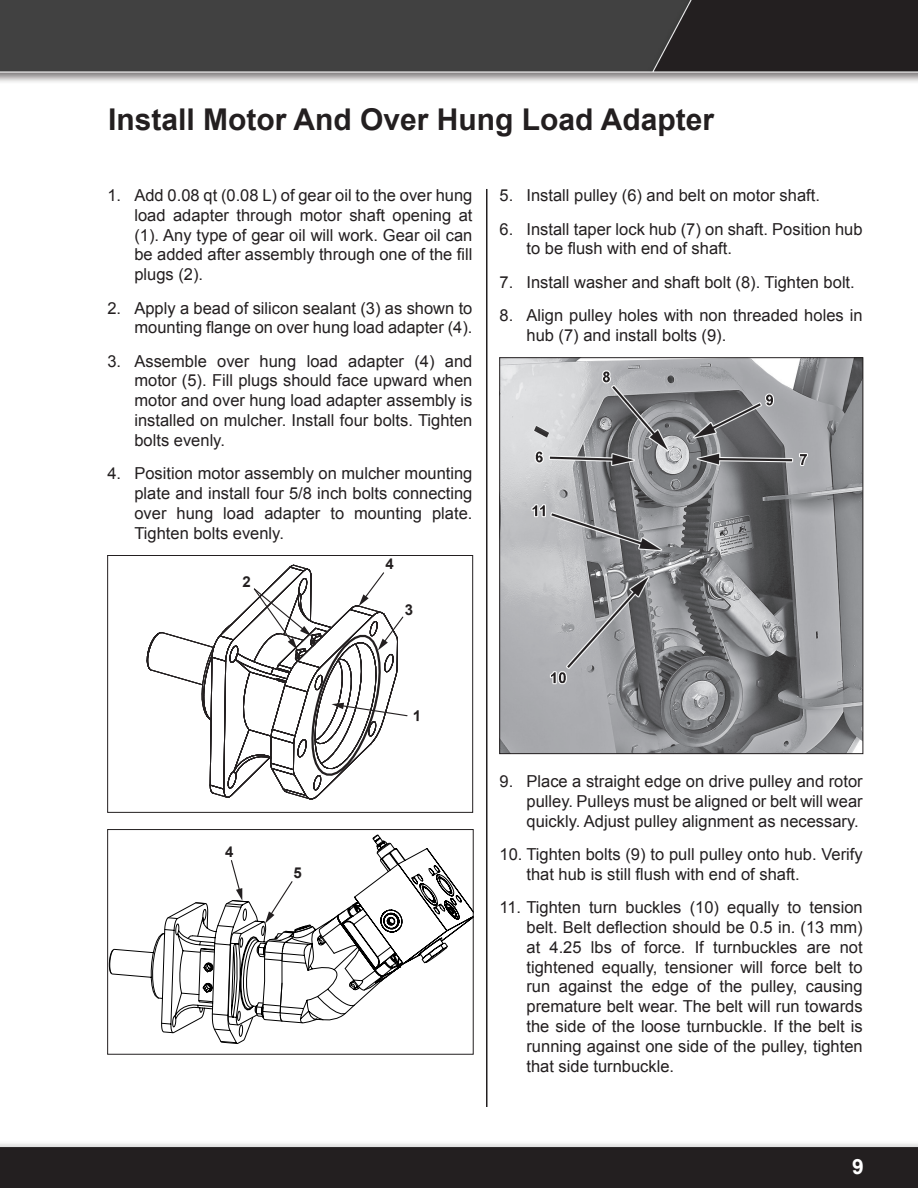
<style>
.page{position:relative;width:918px;height:1188px;background:#fff}
.page>*{position:absolute;margin:0;border:0;box-sizing:border-box;transform-origin:0 0}
.Page_Heading{font:700 30px "Arial";color:#231f20}
.t1{font:700 21px "Arial";color:#fff}
.t2{font:16.5px/19.8px "Arial";color:#231f20;text-align:justify}
.t3{font:700 15px "Arial";color:#231f20}
</style>
<div class="page">
<img style="left:0;top:0;width:918px;height:1188px">
<hr style="left:486px;top:189px;width:2px;height:918px;background:#231f20">
<svg style="left:147px;top:565px;width:261px;height:235px"></svg>
<div style="left:107px;top:555px;width:366px;height:258px;border:1px solid #231f20"></div>
<svg style="left:109px;top:835px;width:362px;height:209px"></svg>
<div style="left:107px;top:829px;width:366px;height:225px;border:1px solid #231f20"></div>
<img style="left:502px;top:359px;width:359px;height:393px">
<div style="left:500px;top:357px;width:363px;height:397px;border:1px solid #231f20"></div>
<svg style="left:414px;top:710px;width:5px;height:11px"></svg>
<p class="Page_Heading" style="left:108px;top:98px;width:608px">Install Motor And Over Hung Load Adapter</p>
<p class="t2" style="left:134px;top:185px;width:340px;text-indent:-27px">1. Add 0.08 qt (0.08 L) of gear oil to the over hung load adapter through motor shaft opening at (1). Any type of gear oil will work. Gear oil can be added after assembly through one of the fill plugs (2).</p>
<p class="t2" style="left:107px;top:298px;width:367px;text-align:right">2. Apply a bead of silicon sealant (3) as shown to mounting flange on over hung load adapter (4).</p>
<p class="t2" style="left:134px;top:351px;width:340px;text-indent:-27px">3. Assemble over hung load adapter (4) and motor (5). Fill plugs should face upward when motor and over hung load adapter assembly is installed on mulcher. Install four bolts. Tighten bolts evenly.</p>
<p class="t2" style="left:134px;top:463px;width:340px;text-indent:-27px">4. Position motor assembly on mulcher mounting plate and install four 5/8 inch bolts connecting over hung load adapter to mounting plate.<br>Tighten bolts evenly.</p>
<p class="t3" style="left:243px;top:571px;width:10px">2</p>
<p class="t3" style="left:386px;top:553px;width:10px">4</p>
<p class="t3" style="left:405px;top:599px;width:10px">3</p>
<p class="t2" style="left:500px;top:185px;width:322px">5. Install pulley (6) and belt on motor shaft.</p>
<p class="t2" style="left:526px;top:219px;width:338px;text-indent:-27px">6. Install taper lock hub (7) on shaft. Position hub to be flush with end of shaft.</p>
<p class="t2" style="left:500px;top:272px;width:357px">7. Install washer and shaft bolt (8). Tighten bolt.</p>
<p class="t2" style="left:526px;top:305px;width:338px;text-indent:-27px">8. Align pulley holes with non threaded holes in hub (7) and install bolts (9).</p>
<p class="t3" style="left:225px;top:841px;width:10px">4</p>
<p class="t3" style="left:293px;top:862px;width:10px">5</p>
<p class="t2" style="left:526px;top:771px;width:338px;text-indent:-27px">9. Place a straight edge on drive pulley and rotor pulley. Pulleys must be aligned or belt will wear quickly. Adjust pulley alignment as necessary.</p>
<p class="t2" style="left:526px;top:844px;width:338px;text-indent:-27px">10. Tighten bolts (9) to pull pulley onto hub. Verify that hub is still flush with end of shaft.</p>
<p class="t2" style="left:526px;top:897px;width:338px;text-indent:-27px">11. Tighten turn buckles (10) equally to tension belt. Belt deflection should be 0.5 in. (13 mm) at 4.25 lbs of force. If turnbuckles are not tightened equally, tensioner will force belt to run against the edge of the pulley, causing premature belt wear. The belt will run towards the side of the loose turnbuckle. If the belt is running against one side of the pulley, tighten that side turnbuckle.</p>
<p class="t1" style="left:852px;top:1151px;width:13px">9</p>
</div>
